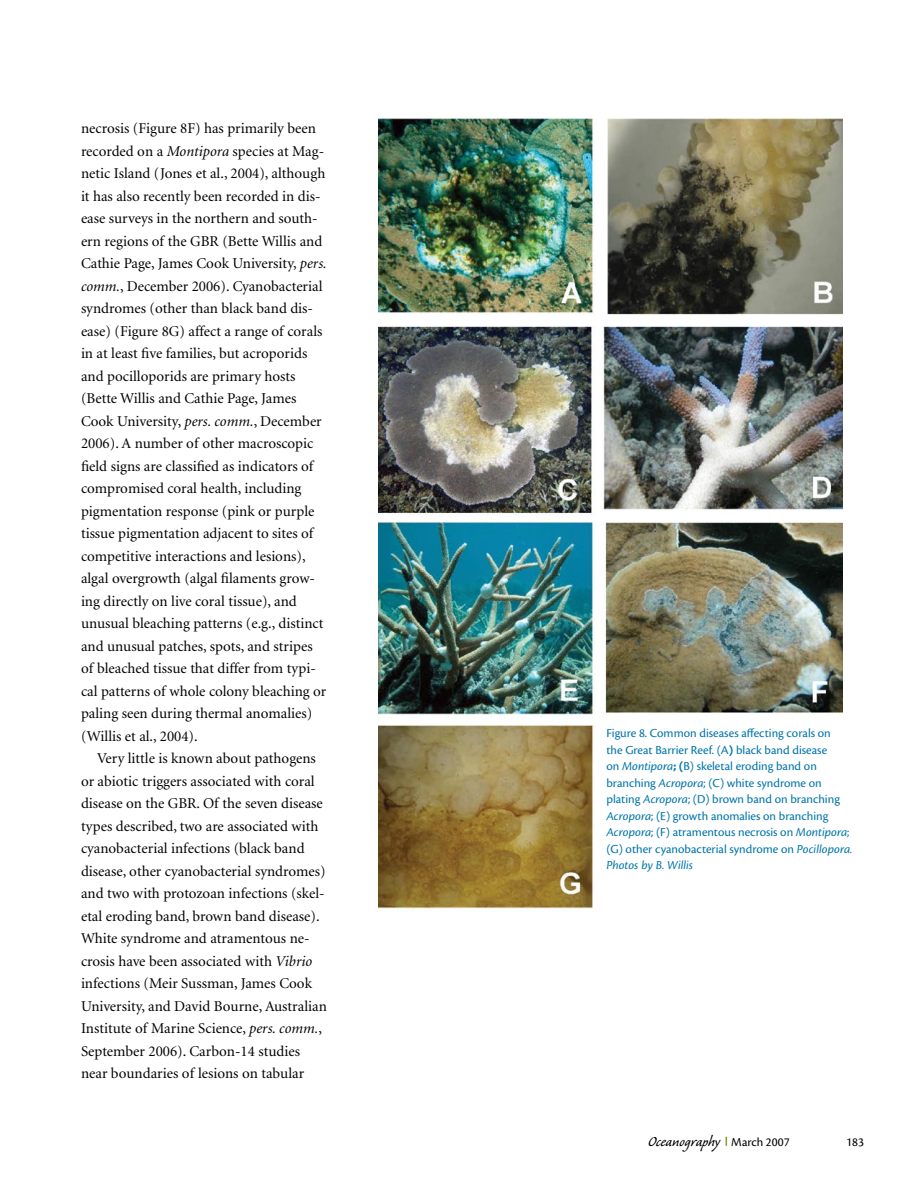
<style>
.page{position:relative;width:918px;height:1188px;background:#fff}
.page>*{position:absolute;margin:0;border:0;box-sizing:border-box;transform-origin:0 0}
.t1{font:18px "Caliban";color:#000}
.t2{font:15px/22.5px "Minion";color:#000}
.t3{font:12.75px/16.5px "Cronos Pro";color:#0075a9}
.t4{font:12.75px "Cronos Pro";color:#000}
.s1{font-style:italic}
.s2{font-weight:700}
.s3{font-family:"Cronos Pro";font-size:12.75px}
</style>
<div class="page">
<img style="left:378px;top:118px;width:464px;height:791px">
<p class="t2" style="left:81px;top:118px;width:247px">necrosis (Figure 8F) has primarily been recorded on a <span class="s1">Montipora</span> species at Mag&shy;netic Island (Jones et al., 2004), although it has also recently been recorded in dis&shy;ease surveys in the northern and south&shy;ern regions of the GBR (Bette Willis and Cathie Page, James Cook University, <span class="s1">pers. comm.</span>, December 2006). Cyanobacterial syndromes (other than black band dis&shy;ease) (Figure 8G) affect a range of corals in at least five families, but acroporids and pocilloporids are primary hosts (Bette Willis and Cathie Page, James Cook University, <span class="s1">pers. comm.</span>, December 2006). A number of other macroscopic field signs are classified as indicators of compromised coral health, including pigmentation response (pink or purple tissue pigmentation adjacent to sites of competitive interactions and lesions), algal overgrowth (algal filaments grow&shy;ing directly on live coral tissue), and unusual bleaching patterns (e.g., distinct and unusual patches, spots, and stripes of bleached tissue that differ from typi&shy;cal patterns of whole colony bleaching or paling seen during thermal anomalies) (Willis et al., 2004).</p>
<p class="t2" style="left:81px;top:748px;width:247px;text-indent:16px">Very little is known about pathogens or abiotic triggers associated with coral disease on the GBR. Of the seven disease types described, two are associated with cyanobacterial infections (black band disease, other cyanobacterial syndromes) and two with protozoan infections (skel&shy;etal eroding band, brown band disease).<br>White syndrome and atramentous ne&shy;crosis have been associated with <span class="s1">Vibrio </span>infections (Meir Sussman, James Cook University, and David Bourne, Australian Institute of Marine Science, <span class="s1">pers. comm.</span>, September 2006). Carbon-14 studies near boundaries of lesions on tabular</p>
<p class="t3" style="left:606px;top:725px;width:247px">Figure 8. Common diseases affecting corals on<br>the Great Barrier Reef. (A<span class="s2">)</span> black band disease<br>on <span class="s1">Montipora</span><span class="s2">; (</span>B) skeletal eroding band on branching <span class="s1">Acropora</span>; (C) white syndrome on plating <span class="s1">Acropora</span>; (D) brown band on branching <span class="s1">Acropora</span>; (E) growth anomalies on branching <span class="s1">Acropora</span>; (F) atramentous necrosis on <span class="s1">Montipora</span>; (G) other cyanobacterial syndrome on <span class="s1">Pocillopora.<br>Photos by B. Willis</span></p>
<p class="t1" style="left:648px;top:1132px;width:143px">Oceanography <span class="s3">March 2007</span></p>
<p class="t4" style="left:846px;top:1134px;width:19px">183</p>
</div>
